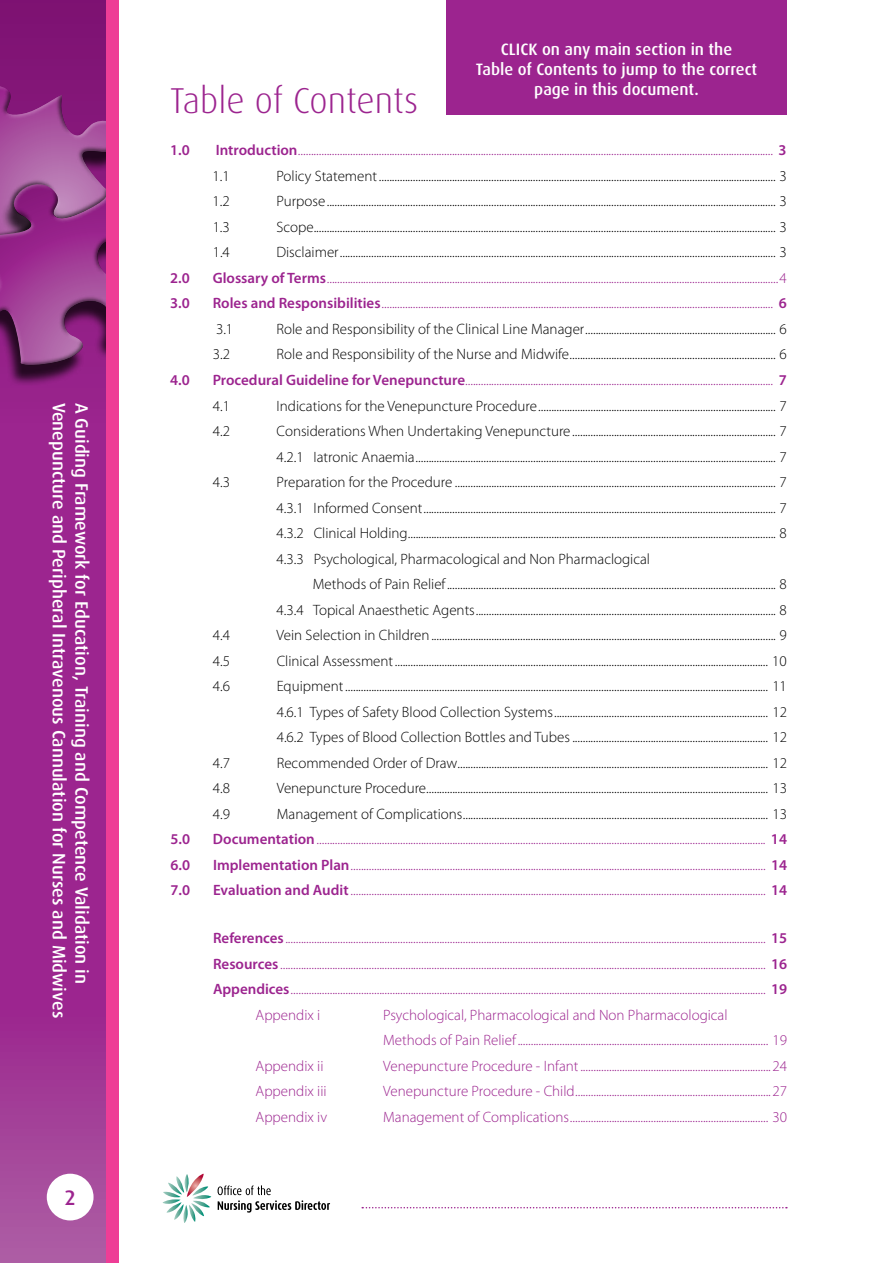
<style>
.page{position:relative;width:893px;height:1263px;background:#fff}
.page>*{position:absolute;margin:0;border:0;box-sizing:border-box;transform-origin:0 0}
.t1{font:300 36px "Dax";color:#9c248f}
.t2{font:500 21px "Dax";color:#9c248f}
.t3{font:500 18px "Dax";color:#fff}
.t4{font:500 16.5px/19.8px "Dax";color:#fff;text-align:center}
.t5{font:300 15px/25.5px "Myriad Pro";color:#000;text-align:justify}
.t6{font:300 15px/25.5px "Myriad Pro";color:#9c248f}
.t7{font:600 15px "Myriad Pro";color:#9c248f}
.s1{font-weight:600}
.s2{color:#000}
</style>
<div class="page">
<svg style="left:163px;top:1174px;width:48px;height:49px"></svg>
<svg style="left:218px;top:1185px;width:112px;height:27px"></svg>
<svg style="left:362px;top:1207px;width:425px;height:1px"></svg>
<svg style="left:0;top:0;width:106px;height:1263px;background:#9b2a8f"></svg>
<div style="left:0;top:190px;width:106px;height:196px;background:#000;opacity:.75"></div>
<svg style="left:0;top:83px;width:106px;height:99px;background:#994190"></svg>
<div style="left:0;top:182px;width:106px;height:185px;background:#fff;opacity:.75"></div>
<div style="left:0;top:186px;width:106px;height:181px;background:#000;opacity:.75"></div>
<div style="left:47px;top:1174px;width:47px;height:46px;background:#fff;border-radius:50%"></div>
<div style="left:106px;top:0;width:13px;height:1263px;background:#ee3d96"></div>
<div style="left:446px;top:0;width:341px;height:115px;background:#9c248f"></div>
<p class="t3" style="left:69px;top:403px;width:617px;rotate:90deg">Venepuncture and Peripheral Intravenous Cannulation for Nurses and Midwives</p>
<p class="t3" style="left:92px;top:403px;width:583px;rotate:90deg">A Guiding Framework for Education, Training and Competence Validation in</p>
<h2 class="t2" style="left:64px;top:1186px;width:13px">2</h2>
<p class="t4" style="left:476px;top:40px;width:283px">CLICK on any main section in the<br>Table of Contents to jump to the correct page in this document.</p>
<h1 class="t1" style="left:170px;top:81px;width:250px">Table of Contents</h1>
<p class="t7" style="left:170px;top:141px;width:21px">1.0</p>
<p class="t6" style="left:213px;top:138px;width:576px"><span class="s1">Introduction</span>....................................................................................................................................................................................... <span class="s1">3<br></span><span class="s2">1.1</span></p>
<p class="t5" style="left:276px;top:163px;width:512px">Policy Statement......................................................................................................................................................... 3</p>
<p class="t5" style="left:213px;top:189px;width:19px">1.2</p>
<p class="t5" style="left:276px;top:189px;width:512px">Purpose............................................................................................................................................................................. 3</p>
<p class="t5" style="left:213px;top:214px;width:19px">1.3</p>
<p class="t5" style="left:276px;top:214px;width:512px">Scope................................................................................................................................................................................. 3</p>
<p class="t5" style="left:213px;top:240px;width:19px">1.4</p>
<p class="t5" style="left:276px;top:240px;width:512px">Disclaimer........................................................................................................................................................................ 3</p>
<p class="t7" style="left:170px;top:268px;width:21px">2.0</p>
<p class="t6" style="left:213px;top:265px;width:576px"><span class="s1">Glossary of Terms</span>..............................................................................................................................................................................4</p>
<p class="t7" style="left:170px;top:294px;width:21px">3.0</p>
<p class="t6" style="left:213px;top:291px;width:576px"><span class="s1">Roles and Responsibilities</span>....................................................................................................................................................... <span class="s1">6<br></span><span class="s2">3.1</span></p>
<p class="t5" style="left:276px;top:316px;width:512px">Role and Responsibility of the Clinical Line Manager.......................................................................... 6</p>
<p class="t5" style="left:213px;top:342px;width:19px">3.2</p>
<p class="t5" style="left:277px;top:342px;width:512px">Role and Responsibility of the Nurse and Midwife................................................................................ 6</p>
<p class="t7" style="left:170px;top:370px;width:21px">4.0</p>
<p class="t6" style="left:213px;top:367px;width:576px"><span class="s1">Procedural Guideline for Venepuncture</span>....................................................................................................................... <span class="s1">7<br></span><span class="s2">4.1</span></p>
<p class="t5" style="left:277px;top:393px;width:512px">Indications for the Venepuncture Procedure............................................................................................ 7</p>
<p class="t5" style="left:213px;top:418px;width:19px">4.2</p>
<p class="t5" style="left:277px;top:418px;width:512px">Considerations When Undertaking Venepuncture............................................................................... 7<br>4.2.1 Iatronic Anaemia........................................................................................................................................... 7</p>
<p class="t5" style="left:213px;top:469px;width:19px">4.3</p>
<p class="t5" style="left:277px;top:469px;width:512px">Preparation for the Procedure............................................................................................................................ 7<br>4.3.1 Informed Consent........................................................................................................................................ 7<br>4.3.2 Clinical Holding.............................................................................................................................................. 8<br>4.3.3 Psychological, Pharmacological and Non Pharmaclogical</p>
<p class="t5" style="left:277px;top:571px;width:512px;text-align:right">Methods of Pain Relief............................................................................................................................... 8<br>4.3.4 Topical Anaesthetic Agents.................................................................................................................... 8</p>
<p class="t5" style="left:213px;top:622px;width:19px">4.4</p>
<p class="t5" style="left:277px;top:622px;width:512px">Vein Selection in Children..................................................................................................................................... 9</p>
<p class="t5" style="left:213px;top:648px;width:19px">4.5</p>
<p class="t5" style="left:277px;top:648px;width:512px">Clinical Assessment................................................................................................................................................ 10</p>
<p class="t5" style="left:213px;top:673px;width:19px">4.6</p>
<p class="t5" style="left:277px;top:673px;width:512px">Equipment................................................................................................................................................................... 11<br>4.6.1 Types of Safety Blood Collection Systems................................................................................... 12<br>4.6.2 Types of Blood Collection Bottles and Tubes............................................................................ 12</p>
<p class="t5" style="left:213px;top:750px;width:19px">4.7</p>
<p class="t5" style="left:277px;top:750px;width:512px">Recommended Order of Draw........................................................................................................................ 12</p>
<p class="t5" style="left:213px;top:775px;width:19px">4.8</p>
<p class="t5" style="left:277px;top:775px;width:512px">Venepuncture Procedure.................................................................................................................................... 13</p>
<p class="t5" style="left:213px;top:801px;width:19px">4.9</p>
<p class="t5" style="left:277px;top:801px;width:512px">Management of Complications...................................................................................................................... 13</p>
<p class="t7" style="left:170px;top:829px;width:21px">5.0</p>
<p class="t6" style="left:213px;top:826px;width:576px"><span class="s1">Documentation</span>............................................................................................................................................................................. <span class="s1">14</span></p>
<p class="t7" style="left:170px;top:855px;width:21px">6.0</p>
<p class="t6" style="left:213px;top:852px;width:576px"><span class="s1">Implementation Plan</span>................................................................................................................................................................ <span class="s1">14</span></p>
<p class="t7" style="left:170px;top:880px;width:21px">7.0</p>
<p class="t6" style="left:213px;top:877px;width:576px"><span class="s1">Evaluation and Audit</span>................................................................................................................................................................ <span class="s1">14</span></p>
<p class="t6" style="left:213px;top:925px;width:576px"><span class="s1">References</span>......................................................................................................................................................................................... <span class="s1">15</span></p>
<p class="t6" style="left:213px;top:951px;width:576px"><span class="s1">Resources</span>........................................................................................................................................................................................... <span class="s1">16</span></p>
<p class="t6" style="left:213px;top:976px;width:576px"><span class="s1">Appendices</span>....................................................................................................................................................................................... <span class="s1">19</span></p>
<p class="t6" style="left:256px;top:1002px;width:66px">Appendix i</p>
<p class="t6" style="left:383px;top:1002px;width:405px">Psychological, Pharmacological and Non Pharmacological<br>Methods of Pain Relief................................................................................................. 19</p>
<p class="t6" style="left:256px;top:1053px;width:69px">Appendix ii</p>
<p class="t6" style="left:383px;top:1053px;width:405px">Venepuncture Procedure - Infant..........................................................................24</p>
<p class="t6" style="left:256px;top:1078px;width:73px">Appendix iii</p>
<p class="t6" style="left:383px;top:1078px;width:405px">Venepuncture Procedure - Child............................................................................27</p>
<p class="t6" style="left:256px;top:1104px;width:73px">Appendix iv</p>
<p class="t6" style="left:383px;top:1104px;width:405px">Management of Complications............................................................................. 30</p>
</div>
